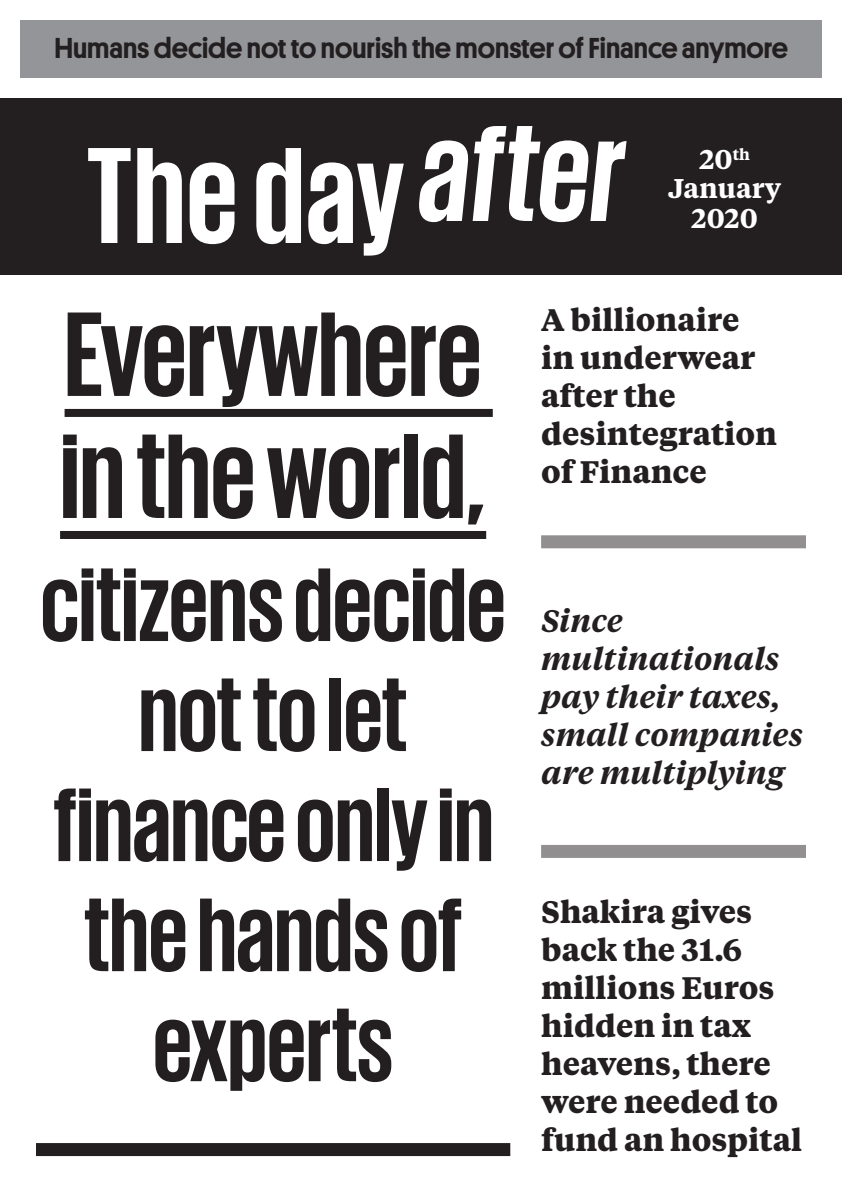
<style>
.page{position:relative;width:842px;height:1191px;background:#fff}
.page>*{position:absolute;margin:0;border:0;box-sizing:border-box;transform-origin:0 0}
.t1{font:700 140px "Giorgio Sans";letter-spacing:.01em;color:#fff}
.Giorgio{font:700 123px/122px "Giorgio Sans";color:#231f20}
.Giorgio-2{font:700 107px/110px "Giorgio Sans";color:#231f20;text-align:center}
.timpos_bold{font:700 31px/38px "Tiempos Text";color:#231f20}
.timpos_bold-2{font:italic 600 31px/38px "Tiempos Text";color:#231f20}
.platform_bold{font:500 29px "Platform";color:#231f20}
.t2{font:600 27px/29px "Tiempos Text";color:#fff;text-align:center}
</style>
<div class="page">
<div style="left:0;top:98px;width:842px;height:176px;background:#231f20"></div>
<div style="left:20px;top:20px;width:802px;height:58px;background:#939598"></div>
<div style="left:65px;top:409px;width:428px;height:8px;background:#231f20"></div>
<div style="left:60px;top:531px;width:426px;height:8px;background:#231f20"></div>
<div style="left:36px;top:1143px;width:474px;height:13px;background:#231f20"></div>
<div style="left:541px;top:535px;width:265px;height:13px;background:#918f8f"></div>
<div style="left:541px;top:845px;width:265px;height:13px;background:#918f8f"></div>
<p class="platform_bold" style="left:54px;top:27px;width:735px">Humans decide not to nourish the monster of Finance anymore</p>
<h1 class="t1" style="left:86px;top:125px;width:539px">The day <sup>after</sup></h1>
<p class="t2" style="left:668px;top:144px;width:115px">20<sup>th<br></sup>January<br>2020</p>
<p class="Giorgio" style="left:60px;top:290px;width:428px">Everywhere in the world,</p>
<p class="Giorgio-2" style="left:41px;top:547px;width:467px">citizens decide not to let finance only in the hands of experts</p>
<p class="timpos_bold" style="left:541px;top:299px;width:238px">A billionaire in underwear after the desintegration of Finance</p>
<p class="timpos_bold-2" style="left:541px;top:600px;width:264px">Since multinationals pay their taxes, small companies are multiplying</p>
<p class="timpos_bold" style="left:541px;top:891px;width:262px">Shakira gives back the 31.6 millions Euros hidden in tax heavens, there were needed to fund an hospital</p>
</div>
